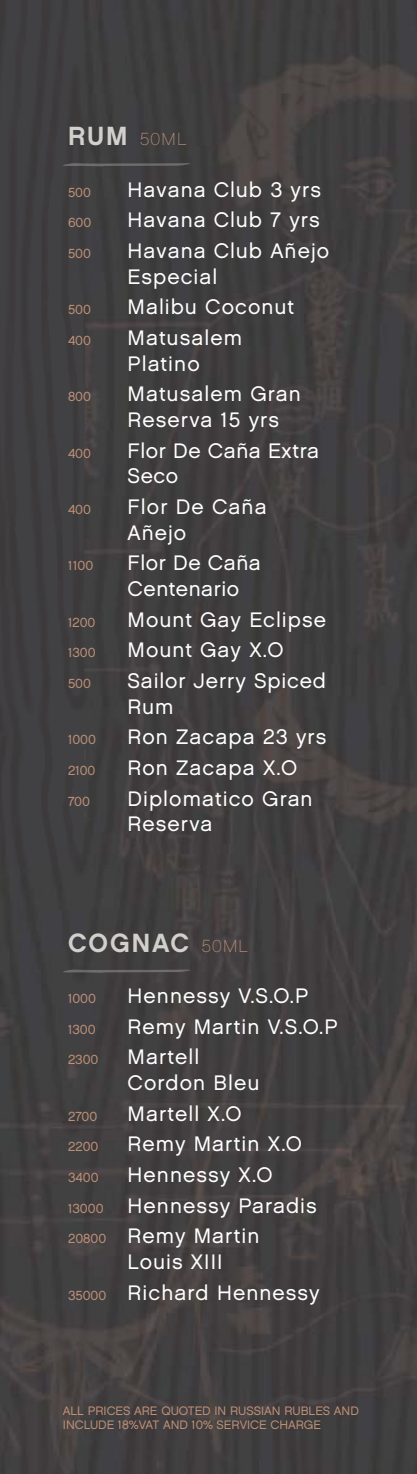
<style>
.page{position:relative;width:417px;height:1474px;background:#fff}
.page>*{position:absolute;margin:0;border:0;box-sizing:border-box;transform-origin:0 0}
.t1{font:26.25px "Chalet New York Nineteen Sixty";letter-spacing:.075em;color:#d2d0cc}
.t2{font:21px/25.7px "Chalet London Nineteen Sixty";letter-spacing:.05em;color:#fff}
.t3{font:21px/25.7px "Chalet London Nineteen Sixty";letter-spacing:.025em;color:#fff}
.t4{font:17.5px "Chalet Paris Nineteen Sixty";color:#be9077}
.t5{font:13.12px "Chalet London Nineteen Sixty";color:#be9077}
.t6{font:12.25px/14px "Chalet London Nineteen Sixty";color:#be9077}
.s1{font-family:"Chalet New York Nineteen Sixty";font-size:26.25px;color:#d2d0cc}
.s2{font-family:"Chalet Paris Nineteen Sixty";font-size:17.5px;color:#be9077}
.s3{font-size:13.12px;color:#be9077}
</style>
<div class="page">
<img style="left:0;top:0;width:417px;height:1473px">
<img style="left:63px;top:163px;width:127px;height:3px">
<img style="left:63px;top:969px;width:127px;height:3px">
<p class="t4" style="left:68px;top:129px;width:120px"><span class="s1">RUM</span> 50ML</p>
<p class="t5" style="left:68px;top:184px;width:24px">500</p>
<p class="t2" style="left:127px;top:176px;width:195px">Havana Club 3 yrs</p>
<p class="t5" style="left:68px;top:215px;width:25px">600</p>
<p class="t2" style="left:127px;top:207px;width:193px">Havana Club 7 yrs</p>
<p class="t5" style="left:68px;top:245px;width:24px">500</p>
<p class="t2" style="left:127px;top:238px;width:203px">Havana Club Añejo<br>Especial</p>
<p class="t5" style="left:68px;top:302px;width:24px">500</p>
<p class="t2" style="left:127px;top:294px;width:168px">Malibu Coconut</p>
<p class="t5" style="left:68px;top:332px;width:25px">400</p>
<p class="t2" style="left:127px;top:325px;width:116px">Matusalem<br>Platino</p>
<p class="t5" style="left:68px;top:389px;width:25px">800</p>
<p class="t2" style="left:127px;top:381px;width:175px">Matusalem Gran<br>Reserva 15 yrs</p>
<p class="t5" style="left:68px;top:445px;width:25px">400</p>
<p class="t3" style="left:127px;top:437px;width:193px">Flor De Caña Extra<br>Seco</p>
<p class="t5" style="left:68px;top:501px;width:25px">400</p>
<p class="t2" style="left:127px;top:493px;width:140px">Flor De Caña<br>Añejo</p>
<p class="t5" style="left:68px;top:557px;width:27px">1100</p>
<p class="t3" style="left:127px;top:550px;width:135px">Flor De Caña<br>Centenario</p>
<p class="t5" style="left:68px;top:614px;width:29px">1200</p>
<p class="t2" style="left:127px;top:606px;width:200px">Mount Gay Eclipse</p>
<p class="t5" style="left:68px;top:644px;width:29px">1300</p>
<p class="t2" style="left:127px;top:637px;width:157px">Mount Gay X.O</p>
<p class="t5" style="left:68px;top:675px;width:24px">500</p>
<p class="t2" style="left:127px;top:667px;width:200px">Sailor Jerry Spiced<br>Rum</p>
<p class="t5" style="left:68px;top:731px;width:30px">1000</p>
<p class="t2" style="left:127px;top:724px;width:200px">Ron Zacapa 23 yrs</p>
<p class="t5" style="left:68px;top:762px;width:29px">2100</p>
<p class="t2" style="left:127px;top:754px;width:171px">Ron Zacapa X.O</p>
<p class="t5" style="left:68px;top:793px;width:24px">700</p>
<p class="t2" style="left:127px;top:785px;width:187px">Diplomatico Gran<br>Reserva</p>
<p class="t1" style="left:68px;top:925px;width:182px">COGNAC <span class="s2">50ML</span></p>
<p class="t5" style="left:68px;top:990px;width:30px">1000</p>
<p class="t2" style="left:127px;top:982px;width:182px">Hennessy V.S.O.P</p>
<p class="t5" style="left:68px;top:1021px;width:29px">1300</p>
<p class="t2" style="left:127px;top:1013px;width:211px">Remy Martin V.S.O.P</p>
<p class="t5" style="left:68px;top:1051px;width:32px">2300</p>
<p class="t2" style="left:127px;top:1044px;width:133px">Martell<br>Cordon Bleu</p>
<p class="t5" style="left:68px;top:1108px;width:31px">2700</p>
<p class="t2" style="left:127px;top:1100px;width:116px">Martell X.O</p>
<p class="t5" style="left:68px;top:1138px;width:32px">2200</p>
<p class="t2" style="left:127px;top:1131px;width:176px">Remy Martin X.O</p>
<p class="t5" style="left:68px;top:1169px;width:32px">3400</p>
<p class="t2" style="left:68px;top:1159px;width:250px;line-height:30.6px;text-indent:60px">Hennessy X.O<br><span class="s3">13000</span> Hennessy Paradis<br><span class="s3">20800</span> Remy Martin</p>
<p class="t2" style="left:68px;top:1246px;width:253px;line-height:30.6px;text-indent:60px">Louis XIII<br><span class="s3">35000</span> Richard Hennessy</p>
<p class="t6" style="left:63px;top:1403px;width:297px">ALL PRICES ARE QUOTED IN RUSSIAN RUBLES AND<br>INCLUDE 18%VAT AND 10% SERVICE CHARGE</p>
</div>
